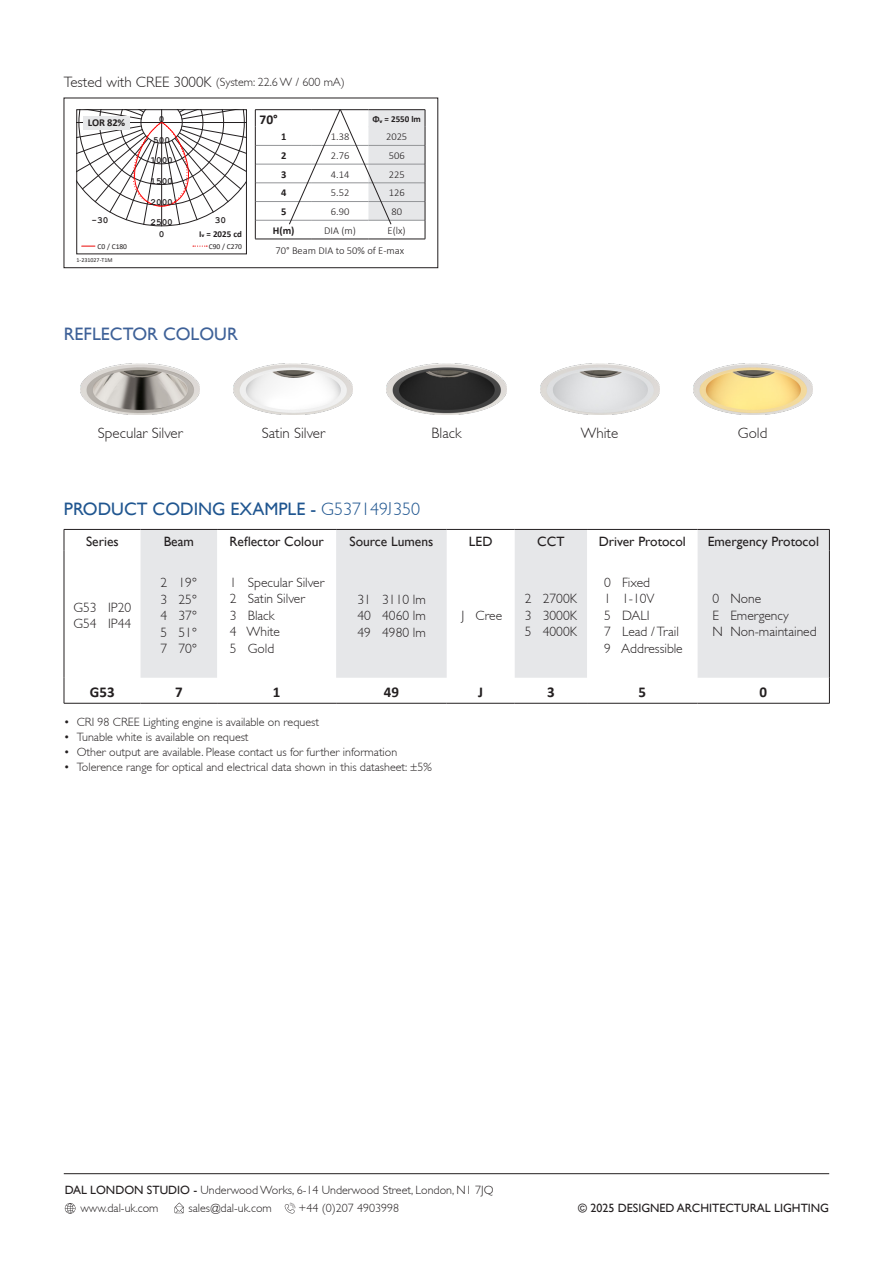
<style>
.page{position:relative;width:893px;height:1263px;background:#fff}
.page>*{position:absolute;margin:0;border:0;box-sizing:border-box;transform-origin:0 0}
.t1{font:18px "Gill Sans";color:#205690}
.t2{font:18px "Gill Sans";color:#3e6198}
.t3{font:300 15px "Gill Sans";color:#231f20}
.t4{font:700 15px "Calibri";color:#231f20}
.t5{font:300 13.5px/16.5px "Gill Sans";color:#231f20}
.t6{font:13.5px "Gill Sans";color:#231f20}
.t7{font:700 13.5px "Calibri";color:#231f20}
.t8{font:300 12px/18px "Gill Sans";color:#231f20}
.t9{font:12px "Gill Sans";color:#231f20}
.t10{font:300 10.5px "Calibri";color:#231f20}
.t11{font:700 10.5px "Calibri";color:#231f20}
.t12{font:700 9.45px/20.7px "Courier New";color:#231f20;text-align:center}
.t13{font:700 9px "Calibri";color:#231f20}
.t14{font:7.5px "Calibri";color:#231f20}
.t15{font:6px "Calibri";color:#231f20}
.s1{font-size:15px}
.s2{font-weight:300}
.s3{font-weight:300;font-size:14.4px}
.s4{font-weight:400}
</style>
<div class="page">
<svg style="left:65px;top:1203px;width:10px;height:11px"></svg>
<svg style="left:285px;top:1203px;width:10px;height:10px"></svg>
<svg style="left:175px;top:1202px;width:9px;height:11px"></svg>
<hr style="left:64px;top:1173px;width:765px;height:1px;background:#231f20">
<svg style="left:141px;top:530px;width:688px;height:148px;fill:#e6e7e9"></svg>
<svg style="left:64px;top:530px;width:1px;height:21px"></svg>
<svg style="left:829px;top:530px;width:1px;height:21px"></svg>
<hr style="left:64px;top:529px;width:77px;height:1px;background:#231f20">
<hr style="left:141px;top:529px;width:76px;height:1px;background:#231f20">
<hr style="left:217px;top:529px;width:119px;height:1px;background:#231f20">
<hr style="left:336px;top:529px;width:111px;height:1px;background:#231f20">
<hr style="left:447px;top:529px;width:68px;height:1px;background:#231f20">
<hr style="left:515px;top:529px;width:72px;height:1px;background:#231f20">
<hr style="left:587px;top:529px;width:111px;height:1px;background:#231f20">
<hr style="left:698px;top:529px;width:132px;height:1px;background:#231f20">
<hr style="left:64px;top:551px;width:1px;height:127px;background:#231f20">
<hr style="left:829px;top:551px;width:1px;height:127px;background:#231f20">
<svg style="left:64px;top:678px;width:1px;height:25px"></svg>
<svg style="left:829px;top:678px;width:1px;height:25px"></svg>
<hr style="left:64px;top:703px;width:77px;height:1px;background:#231f20">
<hr style="left:141px;top:703px;width:76px;height:1px;background:#231f20">
<hr style="left:217px;top:703px;width:119px;height:1px;background:#231f20">
<hr style="left:336px;top:703px;width:111px;height:1px;background:#231f20">
<hr style="left:447px;top:703px;width:68px;height:1px;background:#231f20">
<hr style="left:515px;top:703px;width:72px;height:1px;background:#231f20">
<hr style="left:587px;top:703px;width:111px;height:1px;background:#231f20">
<hr style="left:698px;top:703px;width:132px;height:1px;background:#231f20">
<div style="left:64px;top:98px;width:374px;height:170px;border:1px solid #231f20"></div>
<hr style="left:255px;top:145px;width:57px;height:1px;background:#939598">
<hr style="left:255px;top:164px;width:57px;height:1px;background:#939598">
<hr style="left:255px;top:183px;width:57px;height:1px;background:#939598">
<hr style="left:255px;top:201px;width:57px;height:1px;background:#939598">
<hr style="left:255px;top:220px;width:57px;height:1px;background:#939598">
<hr style="left:255px;top:109px;width:57px;height:1px;background:#231f20">
<svg style="left:255px;top:110px;width:1px;height:129px"></svg>
<hr style="left:255px;top:239px;width:57px;height:1px;background:#231f20">
<hr style="left:312px;top:239px;width:56px;height:1px;background:#231f20">
<hr style="left:368px;top:239px;width:57px;height:1px;background:#231f20">
<svg style="left:289px;top:109px;width:137px;height:130px"></svg>
<svg style="left:79px;top:111px;width:166px;height:115px"></svg>
<div style="left:77px;top:109px;width:170px;height:145px;border:1px solid #231f20"></div>
<svg style="left:82px;top:246px;width:13px;height:1px"></svg>
<svg style="left:193px;top:246px;width:14px;height:1px"></svg>
<div style="left:83px;top:116px;width:47px;height:14px;background:#e6e7e9"></div>
<img style="left:81px;top:364px;width:119px;height:51px">
<img style="left:234px;top:364px;width:119px;height:51px">
<img style="left:540px;top:364px;width:119px;height:51px">
<img style="left:387px;top:364px;width:119px;height:51px">
<img style="left:693px;top:364px;width:119px;height:51px">
<p class="t8" style="left:64px;top:73px;width:283px"><span class="s1">Tested with CREE 3000K</span> (System: 22.6 W / 600 mA)</p>
<p class="t11" style="left:88px;top:115px;width:39px">LOR 82%</p>
<p class="t12" style="left:91px;top:209px;width:18px">-30</p>
<p class="t12" style="left:150px;top:108px;width:24px">0<br>500<br>1000<br>1500<br>2000<br>2500</p>
<p class="t12" style="left:159px;top:223px;width:7px">0</p>
<p class="t12" style="left:215px;top:209px;width:13px">30</p>
<p class="t13" style="left:199px;top:228px;width:44px">Iv = 2025 cd</p>
<p class="t14" style="left:98px;top:241px;width:31px">C0 / C180</p>
<p class="t14" style="left:209px;top:241px;width:35px">C90 / C270</p>
<p class="t15" style="left:77px;top:256px;width:38px">1-231027-T1M</p>
<p class="t7" style="left:260px;top:110px;width:20px">70°</p>
<p class="t13" style="left:372px;top:113px;width:50px">Φv = 2550 lm</p>
<p class="t11" style="left:281px;top:129px;width:7px">1</p>
<p class="t10" style="left:331px;top:130px;width:20px">1.38</p>
<p class="t10" style="left:386px;top:130px;width:23px">2025</p>
<p class="t11" style="left:281px;top:148px;width:7px">2</p>
<p class="t10" style="left:331px;top:149px;width:20px">2.76</p>
<p class="t10" style="left:389px;top:149px;width:17px">506</p>
<p class="t11" style="left:281px;top:167px;width:7px">3</p>
<p class="t10" style="left:331px;top:168px;width:20px">4.14</p>
<p class="t10" style="left:389px;top:168px;width:17px">225</p>
<p class="t11" style="left:281px;top:186px;width:7px">4</p>
<p class="t10" style="left:331px;top:186px;width:20px">5.52</p>
<p class="t10" style="left:389px;top:186px;width:17px">126</p>
<p class="t11" style="left:281px;top:204px;width:7px">5</p>
<p class="t10" style="left:331px;top:205px;width:20px">6.90</p>
<p class="t10" style="left:391px;top:205px;width:12px">80</p>
<p class="t11" style="left:273px;top:223px;width:23px">H(m)</p>
<p class="t10" style="left:324px;top:224px;width:33px">DIA (m)</p>
<p class="t10" style="left:388px;top:224px;width:20px">E(lx)</p>
<p class="t12" style="left:268px;top:109px;width:13px">90</p>
<p class="t10" style="left:275px;top:244px;width:130px">70° Beam DIA to 50% of E-max</p>
<p class="t2" style="left:64px;top:323px;width:176px">REFLECTOR COLOUR</p>
<p class="t3" style="left:98px;top:424px;width:86px">Specular Silver</p>
<p class="t3" style="left:262px;top:424px;width:65px">Satin Silver</p>
<p class="t3" style="left:432px;top:424px;width:31px">Black</p>
<p class="t3" style="left:581px;top:424px;width:39px">White</p>
<p class="t3" style="left:738px;top:424px;width:31px">Gold</p>
<p class="t1" style="left:64px;top:498px;width:358px">PRODUCT CODING EXAMPLE - <span class="s2">G537149</span><span class="s3">J</span><span class="s2">350</span></p>
<p class="t6" style="left:86px;top:533px;width:34px">Series</p>
<p class="t6" style="left:164px;top:533px;width:32px">Beam</p>
<p class="t6" style="left:229px;top:533px;width:96px">Reflector Colour</p>
<p class="t6" style="left:350px;top:533px;width:85px">Source Lumens</p>
<p class="t6" style="left:469px;top:533px;width:25px">LED</p>
<p class="t6" style="left:537px;top:533px;width:29px">CCT</p>
<p class="t6" style="left:599px;top:533px;width:89px">Driver Protocol</p>
<p class="t6" style="left:708px;top:533px;width:113px">Emergency Protocol</p>
<p class="t5" style="left:74px;top:599px;width:59px">G53 IP20<br>G54 IP44</p>
<p class="t5" style="left:160px;top:574px;width:38px;text-align:justify">2 19° 3 25° 4 37° 5 51° 7 70°</p>
<p class="t5" style="left:230px;top:574px;width:96px">1 Specular Silver</p>
<p class="t5" style="left:230px;top:591px;width:77px">2 Satin Silver</p>
<p class="t5" style="left:230px;top:607px;width:46px">3 Black</p>
<p class="t5" style="left:230px;top:624px;width:52px">4 White</p>
<p class="t5" style="left:230px;top:640px;width:46px">5 Gold</p>
<p class="t5" style="left:357px;top:591px;width:70px">31 3110 lm</p>
<p class="t5" style="left:357px;top:607px;width:70px">40 4060 lm<br>49 4980 lm</p>
<p class="t5" style="left:462px;top:607px;width:42px">J Cree</p>
<p class="t5" style="left:525px;top:591px;width:54px">2 2700K</p>
<p class="t5" style="left:525px;top:607px;width:54px">3 3000K</p>
<p class="t5" style="left:525px;top:624px;width:54px">5 4000K</p>
<p class="t5" style="left:604px;top:574px;width:48px">0 Fixed</p>
<p class="t5" style="left:604px;top:591px;width:52px">1 1-10V</p>
<p class="t5" style="left:604px;top:607px;width:47px">5 DALI</p>
<p class="t5" style="left:604px;top:624px;width:80px">7 Lead / Trail<br>9 Addressible</p>
<p class="t5" style="left:712px;top:591px;width:50px">0 None</p>
<p class="t5" style="left:712px;top:607px;width:78px">E Emergency</p>
<p class="t5" style="left:712px;top:624px;width:106px">N Non-maintained</p>
<p class="t4" style="left:90px;top:681px;width:26px">G53</p>
<p class="t4" style="left:175px;top:681px;width:9px">7</p>
<p class="t4" style="left:273px;top:681px;width:9px">1</p>
<p class="t4" style="left:384px;top:681px;width:17px">49</p>
<p class="t4" style="left:478px;top:681px;width:6px">J</p>
<p class="t4" style="left:547px;top:681px;width:9px">3</p>
<p class="t4" style="left:638px;top:681px;width:9px">5</p>
<p class="t4" style="left:760px;top:681px;width:9px">0</p>
<p class="t8" style="left:64px;top:713px;width:257px">• CRI 98 CREE Lighting engine is available on request</p>
<p class="t8" style="left:64px;top:728px;width:186px">• Tunable white is available on request</p>
<p class="t8" style="left:64px;top:743px;width:335px">• Other output are available. Please contact us for further information</p>
<p class="t8" style="left:64px;top:758px;width:369px">• Tolerence range for optical and electrical data shown in this datasheet: ±5%</p>
<p class="t8" style="left:80px;top:1181px;width:415px;text-indent:-16px"><span class="s4">DAL LONDON STUDIO -</span> Underwood Works, 6-14 Underwood Street, London, N1 7JQ www.dal-uk.com</p>
<p class="t8" style="left:189px;top:1199px;width:85px">sales@dal-uk.com</p>
<p class="t8" style="left:298px;top:1199px;width:102px">+44 (0)207 4903998</p>
<p class="t9" style="left:578px;top:1201px;width:252px">© 2025 DESIGNED ARCHITECTURAL LIGHTING</p>
</div>
